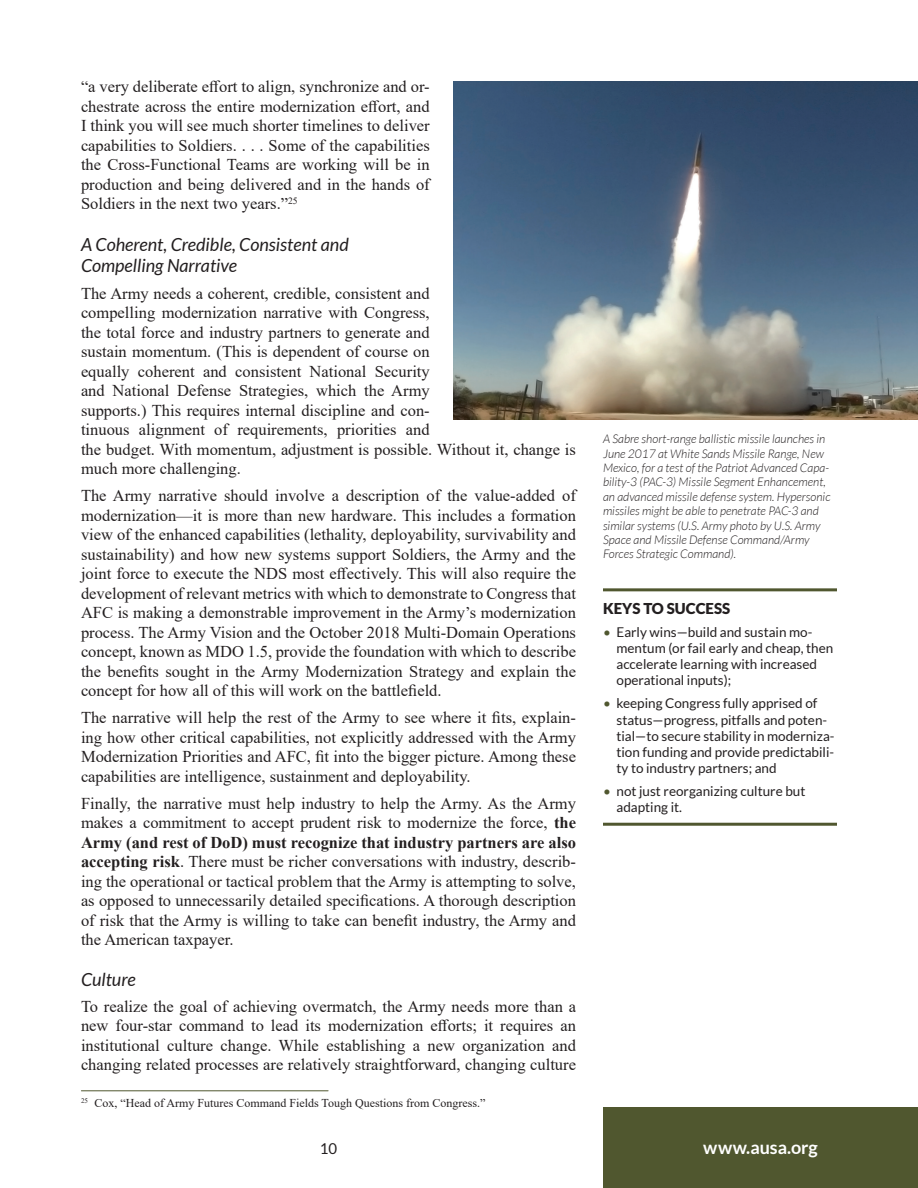
<style>
.page{position:relative;width:918px;height:1188px;background:#fff}
.page>*{position:absolute;margin:0;border:0;box-sizing:border-box;transform-origin:0 0}
.t1{font:italic 18px/21px "Lato";color:#231f20}
.t2{font:700 18px "Lato";color:#fff}
.t3{font:16.5px/19.5px "Times New Roman";color:#231f20;text-align:justify}
.t4{font:900 15px "Lato";color:#231f20}
.t5{font:15px "Lato";color:#231f20}
.t6{font:13.5px/16.2px "Lato";color:#231f20}
.t7{font:italic 300 12px/14.4px "Lato";color:#231f20}
.t8{font:12px "Times New Roman";color:#231f20}
.s1{font-weight:700}
.s2{color:#50572f}
</style>
<div class="page">
<div style="left:603px;top:1107px;width:315px;height:81px;background:#50572f"></div>
<img style="left:453px;top:81px;width:465px;height:339px">
<hr style="left:81px;top:1090px;width:247px;height:1px;background:#50572f">
<hr style="left:603px;top:588px;width:234px;height:3px;background:#50572f">
<hr style="left:603px;top:823px;width:234px;height:3px;background:#50572f">
<p class="t3" style="left:81px;top:77px;width:350px">“a very deliberate effort to align, synchronize and or&shy;chestrate across the entire modernization effort, and I think you will see much shorter timelines to deliver capabilities to Soldiers. . . . Some of the capabilities the Cross-Functional Teams are working will be in production and being delivered and in the hands of Soldiers in the next two years.”<sup>25</sup></p>
<p class="t1" style="left:81px;top:235px;width:269px">A Coherent, Credible, Consistent and<br>Compelling Narrative</p>
<p class="t3" style="left:81px;top:283px;width:496px;text-align:left">The Army needs a coherent, credible, consistent and<br>compelling modernization narrative with Congress,<br>the total force and industry partners to generate and<br>sustain momentum. (This is dependent of course on<br>equally coherent and consistent National Security<br>and National Defense Strategies, which the Army<br>supports.) This requires internal discipline and con-<br>tinuous alignment of requirements, priorities and<br>the budget. With momentum, adjustment is possible. Without it, change is much more challenging.</p>
<p class="t3" style="left:81px;top:485px;width:497px">The Army narrative should involve a description of the value-added of modernization—it is more than new hardware. This includes a formation view of the enhanced capabilities (lethality, deployability, survivability and sustainability) and how new systems support Soldiers, the Army and the joint force to execute the NDS most effectively. This will also require the development of relevant metrics with which to demonstrate to Congress that AFC is making a demonstrable improvement in the Army’s modernization process. The Army Vision and the October 2018 Multi-Domain Operations concept, known as MDO 1.5, provide the foundation with which to describe the benefits sought in the Army Modernization Strategy and explain the concept for how all of this will work on the battlefield.</p>
<p class="t3" style="left:81px;top:707px;width:497px">The narrative will help the rest of the Army to see where it fits, explain&shy;ing how other critical capabilities, not explicitly addressed with the Army Modernization Priorities and AFC, fit into the bigger picture. Among these capabilities are intelligence, sustainment and deployability.</p>
<p class="t3" style="left:81px;top:793px;width:497px">Finally, the narrative must help industry to help the Army. As the Army makes a commitment to accept prudent risk to modernize the force, <span class="s1">the Army (and rest of DoD) must recognize that industry partners are also accepting risk</span>. There must be richer conversations with industry, describ&shy;ing the operational or tactical problem that the Army is attempting to solve, as opposed to unnecessarily detailed specifications. A thorough description of risk that the Army is willing to take can benefit industry, the Army and the American taxpayer.</p>
<p class="t1" style="left:81px;top:969px;width:56px">Culture</p>
<p class="t3" style="left:81px;top:996px;width:497px">To realize the goal of achieving overmatch, the Army needs more than a new four-star command to lead its modernization efforts; it requires an institutional culture change. While establishing a new organization and changing related processes are relatively straightforward, changing culture</p>
<p class="t8" style="left:81px;top:1095px;width:406px"><sup>25</sup> Cox, “Head of Army Futures Command Fields Tough Questions from Congress.”</p>
<p class="t7" style="left:603px;top:432px;width:229px">A Sabre short-range ballistic missile launches in June 2017 at White Sands Missile Range, New Mexico, for a test of the Patriot Advanced Capa&shy;bility-3 (PAC-3) Missile Segment Enhancement, an advanced missile defense system. Hypersonic missiles might be able to penetrate PAC-3 and similar systems (U.S. Army photo by U.S. Army Space and Missile Defense Command/Army Forces Strategic Command).</p>
<p class="t4" style="left:603px;top:600px;width:129px">KEYS TO SUCCESS</p>
<p class="t6" style="left:616px;top:624px;width:218px;text-indent:-14px"><span class="s2">•</span> Early wins—build and sustain mo&shy;mentum (or fail early and cheap, then accelerate learning with increased operational inputs);</p>
<p class="t6" style="left:616px;top:695px;width:220px;text-indent:-14px"><span class="s2">•</span> keeping Congress fully apprised of status—progress, pitfalls and poten&shy;tial—to secure stability in moderniza&shy;tion funding and provide predictabili&shy;ty to industry partners; and</p>
<p class="t6" style="left:616px;top:783px;width:190px;text-indent:-14px"><span class="s2">•</span> not just reorganizing culture but adapting it.</p>
<p class="t5" style="left:320px;top:1140px;width:19px">10</p>
<p class="t2" style="left:703px;top:1137px;width:116px">www.ausa.org</p>
</div>
